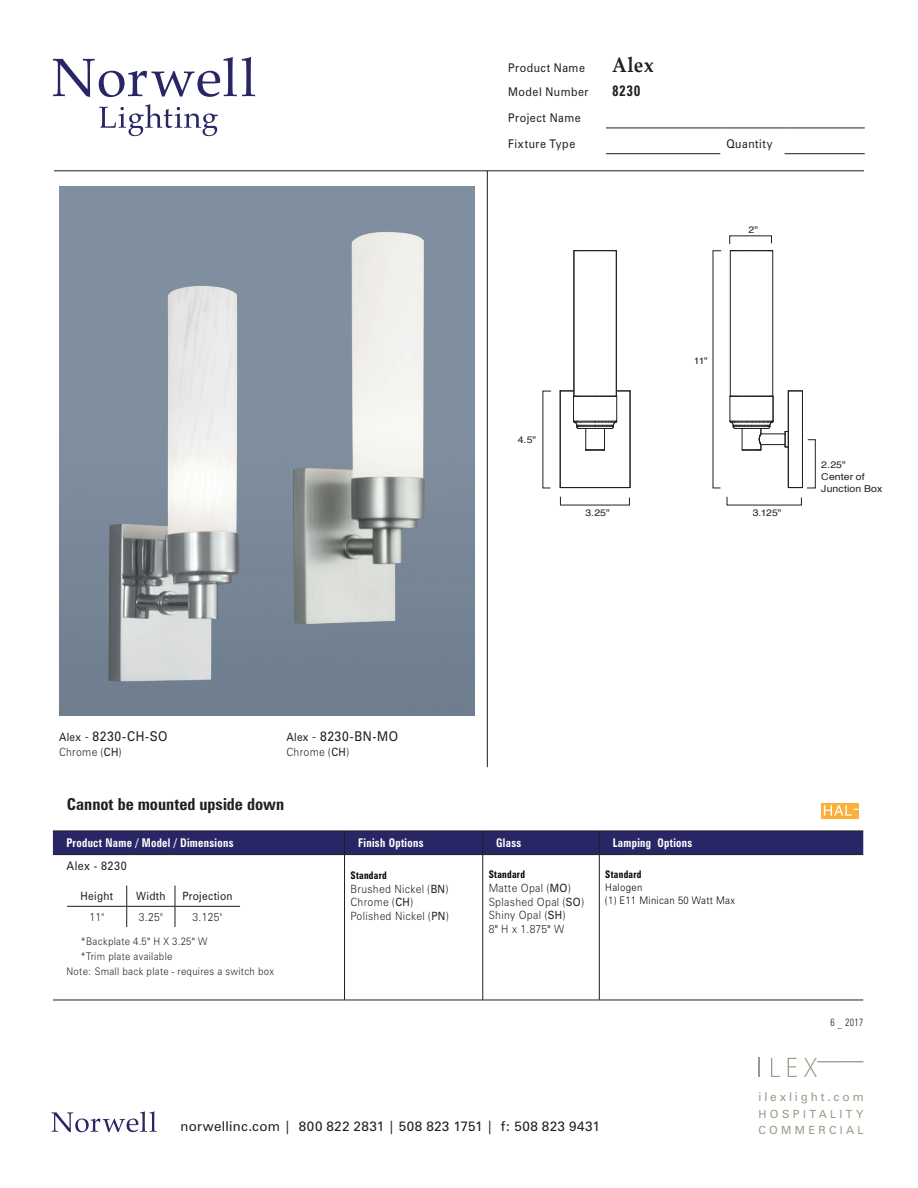
<style>
.page{position:relative;width:918px;height:1188px;background:#fff}
.page>*{position:absolute;margin:0;border:0;box-sizing:border-box;transform-origin:0 0}
.Product_Name{font:700 21px "Palatino Linotype";color:#231f20;scale:.9 1}
.t1{font:700 condensed 16.5px "Zurich BT";color:#231f20}
.Product_Number{font:700 condensed 15px "Zurich BT";color:#231f20;scale:.9 1}
.t2{font:13.5px "Zurich BT";letter-spacing:.025em;color:#231f20}
.t3{font:13.5px "Zurich BT";letter-spacing:.025em;color:#231f20;scale:.9 1}
.White_Table_Text{font:700 condensed 12px "Zurich BT";letter-spacing:.03em;color:#fff;scale:.9 1}
.Product_Number-2{font:12px "Zurich BT";letter-spacing:.05em;color:#231f20;scale:.9 1}
.Product_Name-2{font:12px "Zurich BT";letter-spacing:.05em;color:#231f20;scale:.9 1}
.t4{font:12px "Zurich BT";letter-spacing:.24em;color:#9b9a88}
.ProductNameNumber_ta{font:12px "Zurich BT";letter-spacing:.05em;color:#231f20;scale:.9 1}
.Table_text{font:300 11.4px "Zurich BT";letter-spacing:.03em;color:#231f20;scale:.9 1}
.Table_text-2{font:11.4px "Zurich BT";letter-spacing:.03em;color:#231f20;scale:.9 1}
.t5{font:11.25px/16.5px "Zurich BT";letter-spacing:.295em;color:#9b9a88}
.t6{font:300 10.5px "Zurich BT";letter-spacing:.03em;color:#231f20;scale:.9 1}
.Table_Text_Header{font:300 10.5px/12.6px "Zurich BT";letter-spacing:.03em;color:#000;scale:.9 1}
.Table_Text_Header-2{font:700 condensed 10.5px "Zurich BT";letter-spacing:.03em;color:#000;scale:.9 1}
.t7{font:300 condensed 10.5px "Zurich BT";color:#231f20;scale:.9 1}
.product_dimensions{font:9.45px/12px "Helvetica";letter-spacing:.01em;color:#231f20;scale:1.11 1}
.s1{font-size:11.4px}
.s2{font-weight:300}
.s3{font-weight:400}
.s4{font-family:"Myriad Pro";font-weight:400}
</style>
<div class="page">
<hr style="left:54px;top:171px;width:810px;height:1px;background:#231f20">
<svg style="left:53px;top:57px;width:202px;height:40px"></svg>
<svg style="left:99px;top:104px;width:119px;height:32px"></svg>
<svg style="left:759px;top:1058px;width:1px;height:19px"></svg>
<svg style="left:771px;top:1058px;width:9px;height:19px"></svg>
<svg style="left:788px;top:1058px;width:9px;height:19px"></svg>
<svg style="left:804px;top:1058px;width:60px;height:19px"></svg>
<svg style="left:52px;top:1111px;width:105px;height:21px"></svg>
<div style="left:53px;top:831px;width:810px;height:23px;background:#292666"></div>
<hr style="left:345px;top:831px;width:138px;height:1px;background:#231f20">
<hr style="left:599px;top:831px;width:264px;height:1px;background:#231f20">
<hr style="left:53px;top:854px;width:292px;height:1px;background:#231f20">
<hr style="left:483px;top:854px;width:116px;height:1px;background:#231f20">
<hr style="left:345px;top:854px;width:138px;height:1px;background:#231f20">
<hr style="left:599px;top:854px;width:264px;height:1px;background:#231f20">
<hr style="left:599px;top:1000px;width:264px;height:1px;background:#231f20">
<hr style="left:344px;top:855px;width:1px;height:145px;background:#231f20">
<hr style="left:483px;top:855px;width:1px;height:145px;background:#231f20">
<hr style="left:599px;top:855px;width:1px;height:145px;background:#231f20">
<hr style="left:53px;top:1000px;width:292px;height:1px;background:#231f20">
<hr style="left:345px;top:1000px;width:138px;height:1px;background:#231f20">
<hr style="left:483px;top:1000px;width:116px;height:1px;background:#231f20">
<hr style="left:487px;top:171px;width:1px;height:596px;background:#231f20">
<hr style="left:606px;top:153px;width:114px;height:1px;background:#231f20">
<hr style="left:785px;top:153px;width:80px;height:1px;background:#231f20">
<hr style="left:606px;top:128px;width:114px;height:1px;background:#231f20">
<hr style="left:720px;top:128px;width:65px;height:1px;background:#231f20">
<hr style="left:785px;top:128px;width:80px;height:1px;background:#231f20">
<hr style="left:175px;top:906px;width:65px;height:1px;background:#231f20">
<hr style="left:67px;top:906px;width:60px;height:1px;background:#231f20">
<hr style="left:127px;top:906px;width:48px;height:1px;background:#231f20">
<svg style="left:126px;top:886px;width:1px;height:41px"></svg>
<svg style="left:175px;top:886px;width:1px;height:41px"></svg>
<svg style="left:560px;top:496px;width:70px;height:9px"></svg>
<img style="left:108px;top:286px;width:132px;height:396px">
<img style="left:293px;top:232px;width:132px;height:392px">
<svg style="left:560px;top:250px;width:71px;height:239px"></svg>
<svg style="left:543px;top:391px;width:9px;height:97px"></svg>
<svg style="left:713px;top:250px;width:9px;height:238px"></svg>
<svg style="left:727px;top:496px;width:75px;height:9px"></svg>
<svg style="left:729px;top:235px;width:43px;height:9px"></svg>
<svg style="left:729px;top:250px;width:87px;height:239px"></svg>
<div style="left:822px;top:803px;width:37px;height:16px;background:#fbb03b"></div>
<svg style="left:824px;top:805px;width:35px;height:11px"></svg>
<p class="Product_Name-2" style="left:508px;top:61px;width:87px">Product Name</p>
<p class="Product_Name" style="left:612px;top:50px;width:48px">Alex</p>
<p class="Product_Number-2" style="left:508px;top:85px;width:91px">Model Number</p>
<p class="Product_Number" style="left:612px;top:82px;width:33px">8230</p>
<p class="Product_Name-2" style="left:508px;top:110px;width:82px">Project Name</p>
<p class="Product_Number-2" style="left:508px;top:136px;width:76px">Fixture Type</p>
<p class="Product_Number-2" style="left:726px;top:136px;width:53px">Quantity</p>
<p class="product_dimensions" style="left:518px;top:434px;width:18px">4.5"</p>
<p class="product_dimensions" style="left:585px;top:507px;width:24px">3.25"</p>
<p class="product_dimensions" style="left:748px;top:224px;width:10px">2"</p>
<p class="product_dimensions" style="left:694px;top:355px;width:14px">11"</p>
<p class="product_dimensions" style="left:753px;top:507px;width:27px">3.125"</p>
<p class="product_dimensions" style="left:821px;top:459px;width:56px">2.25"<br>Center of<br>Junction Box</p>
<p class="t3" style="left:59px;top:728px;width:122px"><span class="s1">Alex</span> <span class="s2">-</span> 8230-CH-SO</p>
<p class="Table_text" style="left:59px;top:745px;width:71px">Chrome (<span class="s3">CH</span>)</p>
<p class="t3" style="left:287px;top:728px;width:126px"><span class="s1">Alex</span> <span class="s2">-</span> 8230-BN-MO</p>
<p class="Table_text" style="left:287px;top:745px;width:71px">Chrome (<span class="s3">CH</span>)</p>
<p class="t1" style="left:67px;top:794px;width:219px">Cannot be mounted upside down</p>
<p class="White_Table_Text" style="left:66px;top:835px;width:187px">Product Name / Model / Dimensions</p>
<p class="White_Table_Text" style="left:358px;top:835px;width:74px">Finish Options</p>
<p class="White_Table_Text" style="left:496px;top:835px;width:29px">Glass</p>
<p class="White_Table_Text" style="left:613px;top:835px;width:90px">Lamping Options</p>
<p class="ProductNameNumber_ta" style="left:66px;top:858px;width:69px">Alex - 8230</p>
<p class="Table_Text_Header-2" style="left:489px;top:868px;width:42px">Standard</p>
<p class="Table_text" style="left:489px;top:881px;width:92px">Matte Opal (<span class="s3">MO</span>)</p>
<p class="Table_text" style="left:489px;top:895px;width:107px">Splashed Opal (<span class="s3">SO</span>)</p>
<p class="Table_text" style="left:489px;top:908px;width:87px">Shiny Opal (<span class="s3">SH</span>)</p>
<p class="Table_text" style="left:489px;top:922px;width:85px">8<span class="s3">"</span> H x 1.875<span class="s3">"</span> W</p>
<p class="Table_Text_Header-2" style="left:605px;top:868px;width:42px">Standard</p>
<p class="Table_Text_Header" style="left:605px;top:881px;width:146px">Halogen<br>(1) E11 Minican 50 Watt Max</p>
<p class="Table_Text_Header-2" style="left:351px;top:869px;width:42px">Standard</p>
<p class="Table_text" style="left:351px;top:882px;width:110px">Brushed Nickel (<span class="s3">BN</span>)</p>
<p class="Table_text" style="left:351px;top:895px;width:71px">Chrome (<span class="s3">CH</span>)</p>
<p class="Table_text" style="left:351px;top:909px;width:110px">Polished Nickel (<span class="s3">PN</span>)</p>
<p class="Table_text-2" style="left:81px;top:889px;width:38px">Height</p>
<p class="Table_text-2" style="left:136px;top:889px;width:34px">Width</p>
<p class="Table_text-2" style="left:182px;top:889px;width:57px">Projection</p>
<p class="Table_text" style="left:89px;top:910px;width:18px">11"</p>
<p class="Table_text" style="left:139px;top:910px;width:28px">3.25"</p>
<p class="Table_text" style="left:193px;top:910px;width:35px">3.125"</p>
<p class="t6" style="left:81px;top:935px;width:142px">*Backplate 4.5<span class="s4">"</span> H X 3.25<span class="s4">"</span> W</p>
<p class="t6" style="left:81px;top:950px;width:103px">*Trim plate available</p>
<p class="t6" style="left:66px;top:965px;width:232px">Note: Small back plate - requires a switch box</p>
<p class="t7" style="left:831px;top:1016px;width:38px">6 _ 2017</p>
<p class="t2" style="left:181px;top:1118px;width:421px">norwellinc.com | 800 822 2831 | 508 823 1751 | f: 508 823 9431</p>
<p class="t4" style="left:759px;top:1090px;width:107px">ilexlight.com</p>
<p class="t5" style="left:759px;top:1106px;width:107px">HOSPITALITY<br>COMMERCIAL</p>
</div>
